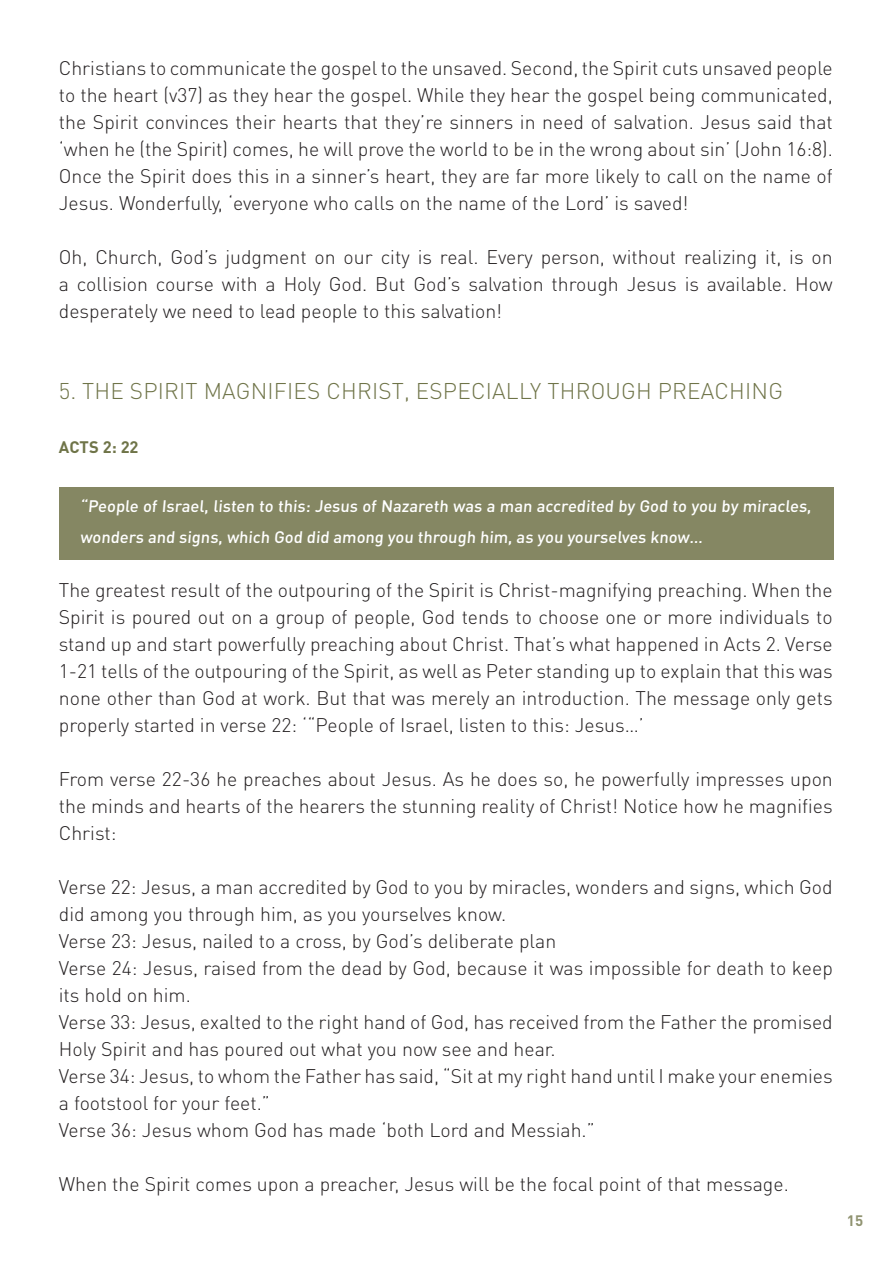
<style>
.page{position:relative;width:893px;height:1263px;background:#fff}
.page>*{position:absolute;margin:0;border:0;box-sizing:border-box;transform-origin:0 0}
.t1{font:300 22.5px "DIN Pro";letter-spacing:.01em;color:#6f7448}
.t2{font:300 19.5px/27px "DIN Pro";color:#231f20;text-align:justify}
.t3{font:500 16.5px/31.5px "DIN Pro";color:#fff}
.t4{font:700 16.5px "DIN Pro";color:#6f7448}
.t5{font:700 15px "DIN Pro";color:#909371}
</style>
<div class="page">
<div style="left:59px;top:487px;width:774px;height:72px;background:#858763"></div>
<p class="t2" style="left:59px;top:54px;width:775px">Christians to communicate the gospel to the unsaved. Second, the Spirit cuts unsaved people to the heart (v37) as they hear the gospel. While they hear the gospel being communicated, the Spirit convinces their hearts that they’re sinners in need of salvation. Jesus said that ‘when he (the Spirit) comes, he will prove the world to be in the wrong about sin’ (John 16:8).<br>Once the Spirit does this in a sinner’s heart, they are far more likely to call on the name of Jesus. Wonderfully, ‘everyone who calls on the name of the Lord’ is saved!</p>
<p class="t2" style="left:59px;top:243px;width:775px">Oh, Church, God’s judgment on our city is real. Every person, without realizing it, is on a collision course with a Holy God. But God’s salvation through Jesus is available. How desperately we need to lead people to this salvation!</p>
<p class="t1" style="left:59px;top:376px;width:726px">5. THE SPIRIT MAGNIFIES CHRIST, ESPECIALLY THROUGH PREACHING</p>
<p class="t4" style="left:59px;top:436px;width:21px">Acts</p>
<p class="t4" style="left:103px;top:436px;width:37px">2: 22</p>
<p class="t3" style="left:80px;top:489px;width:735px">“People of Israel, listen to this: Jesus of Nazareth was a man accredited by God to you by miracles, wonders and signs, which God did among you through him, as you yourselves know…</p>
<p class="t2" style="left:59px;top:576px;width:775px">The greatest result of the outpouring of the Spirit is Christ-magnifying preaching. When the Spirit is poured out on a group of people, God tends to choose one or more individuals to stand up and start powerfully preaching about Christ. That’s what happened in Acts 2. Verse 1-21 tells of the outpouring of the Spirit, as well as Peter standing up to explain that this was none other than God at work. But that was merely an introduction. The message only gets properly started in verse 22: ‘“People of Israel, listen to this: Jesus…’</p>
<p class="t2" style="left:59px;top:765px;width:775px">From verse 22-36 he preaches about Jesus. As he does so, he powerfully impresses upon the minds and hearts of the hearers the stunning reality of Christ! Notice how he magnifies Christ:</p>
<p class="t2" style="left:59px;top:873px;width:775px;text-align:left">Verse 22: Jesus, a man accredited by God to you by miracles, wonders and signs, which God did among you through him, as you yourselves know.<br>Verse 23: Jesus, nailed to a cross, by God’s deliberate plan<br>Verse 24: Jesus, raised from the dead by God, because it was impossible for death to keep its hold on him.<br>Verse 33: Jesus, exalted to the right hand of God, has received from the Father the promised Holy Spirit and has poured out what you now see and hear.<br>Verse 34: Jesus, to whom the Father has said, “Sit at my right hand until I make your enemies a footstool for your feet.”<br>Verse 36: Jesus whom God has made ‘both Lord and Messiah.”</p>
<p class="t2" style="left:59px;top:1170px;width:731px">When the Spirit comes upon a preacher, Jesus will be the focal point of that message.</p>
<p class="t5" style="left:847px;top:1210px;width:18px">15</p>
</div>
